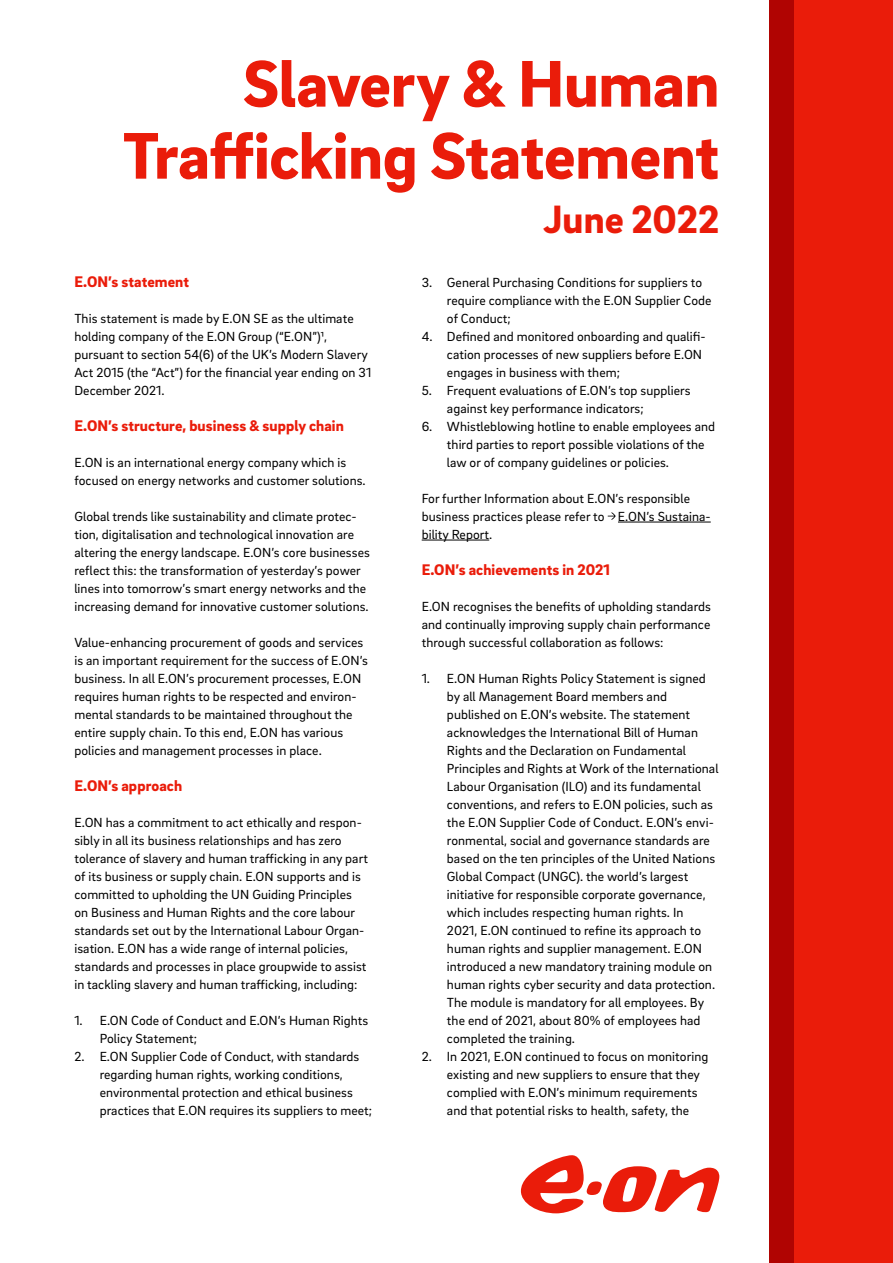
<style>
.page{position:relative;width:893px;height:1263px;background:#fff}
.page>*{position:absolute;margin:0;border:0;box-sizing:border-box;transform-origin:0 0}
.t1{font:900 67.5px/72px "EON Brix Sans";letter-spacing:-.01em;color:#ea1c0a;text-align:right}
.t2{font:900 40.5px "EON Brix Sans";color:#ea1c0a}
.t3{font:900 15.75px "EON Brix Sans";letter-spacing:.005em;color:#ea1c0a}
.t4{font:13.5px/18px "EON Brix Sans";letter-spacing:.005em;color:#000}
</style>
<div class="page">
<div style="left:794px;top:0;width:99px;height:1263px;background:#ea1c0a"></div>
<div style="left:769px;top:0;width:25px;height:1263px;background:#b00402"></div>
<svg style="left:521px;top:1155px;width:198px;height:58px"></svg>
<hr style="left:618px;top:522px;width:93px;height:1px;background:#000">
<hr style="left:422px;top:540px;width:67px;height:1px;background:#000">
<svg style="left:608px;top:512px;width:8px;height:8px"></svg>
<h1 class="t1" style="left:122px;top:45px;width:598px">Slavery &amp; Human<br>Trafficking Statement</h1>
<p class="t3" style="left:74px;top:271px;width:116px">E.ON’s statement</p>
<p class="t4" style="left:74px;top:309px;width:298px">This statement is made by E.ON SE as the ultimate holding company of the E.ON Group (“E.ON”)1, pursuant to section 54(6) of the UK’s Modern Slavery Act 2015 (the “Act”) for the financial year ending on 31<br>December 2021.</p>
<p class="t3" style="left:74px;top:415px;width:271px">E.ON’s structure, business &amp; supply chain</p>
<p class="t4" style="left:74px;top:453px;width:293px">E.ON is an international energy company which is focused on energy networks and customer solutions.</p>
<p class="t4" style="left:74px;top:507px;width:297px">Global trends like sustainability and climate protec&shy;tion, digitalisation and technological innovation are altering the energy landscape. E.ON’s core businesses reflect this: the transformation of yesterday’s power lines into tomorrow’s smart energy networks and the increasing demand for innovative customer solutions.</p>
<p class="t4" style="left:74px;top:632px;width:295px">Value-enhancing procurement of goods and services is an important requirement for the success of E.ON’s business. In all E.ON’s procurement processes, E.ON requires human rights to be respected and environ&shy;mental standards to be maintained throughout the entire supply chain. To this end, E.ON has various policies and management processes in place.</p>
<p class="t3" style="left:74px;top:775px;width:109px">E.ON’s approach</p>
<p class="t4" style="left:74px;top:813px;width:295px">E.ON has a commitment to act ethically and respon&shy;sibly in all its business relationships and has zero tolerance of slavery and human trafficking in any part of its business or supply chain. E.ON supports and is committed to upholding the UN Guiding Principles on Business and Human Rights and the core labour standards set out by the International Labour Organ&shy;isation. E.ON has a wide range of internal policies, standards and processes in place groupwide to assist in tackling slavery and human trafficking, including:</p>
<p class="t4" style="left:100px;top:1010px;width:270px;text-indent:-25px">1. E.ON Code of Conduct and E.ON’s Human Rights<br>Policy Statement;</p>
<p class="t4" style="left:100px;top:1046px;width:274px;text-indent:-25px">2. E.ON Supplier Code of Conduct, with standards regarding human rights, working conditions, environmental protection and ethical business practices that E.ON requires its suppliers to meet;</p>
<h2 class="t2" style="left:543px;top:192px;width:178px">June 2022</h2>
<p class="t4" style="left:447px;top:273px;width:266px;text-indent:-25px">3. General Purchasing Conditions for suppliers to require compliance with the E.ON Supplier Code of Conduct;</p>
<p class="t4" style="left:447px;top:327px;width:260px;text-indent:-25px">4. Defined and monitored onboarding and qualifi&shy;cation processes of new suppliers before E.ON engages in business with them;</p>
<p class="t4" style="left:447px;top:380px;width:245px;text-indent:-25px">5. Frequent evaluations of E.ON’s top suppliers against key performance indicators;</p>
<p class="t4" style="left:447px;top:416px;width:270px;text-indent:-25px">6. Whistleblowing hotline to enable employees and third parties to report possible violations of the law or of company guidelines or policies.</p>
<p class="t4" style="left:422px;top:488px;width:291px">For further Information about E.ON’s responsible business practices please refer to E.ON’s Sustaina&shy;bility Report.</p>
<p class="t3" style="left:422px;top:559px;width:190px">E.ON’s achievements in 2021</p>
<p class="t4" style="left:422px;top:597px;width:291px;text-align:justify">E.ON recognises the benefits of upholding standards and continually improving supply chain performance through successful collaboration as follows:</p>
<p class="t4" style="left:447px;top:669px;width:273px;text-indent:-25px">1. E.ON Human Rights Policy Statement is signed by all Management Board members and published on E.ON’s website. The statement acknowledges the International Bill of Human Rights and the Declaration on Fundamental Principles and Rights at Work of the International Labour Organisation (ILO) and its fundamental conventions, and refers to E.ON policies, such as the E.ON Supplier Code of Conduct. E.ON’s envi&shy;ronmental, social and governance standards are based on the ten principles of the United Nations Global Compact (UNGC). the world’s largest initiative for responsible corporate governance, which includes respecting human rights. In<br>2021, E.ON continued to refine its approach to human rights and supplier management. E.ON introduced a new mandatory training module on human rights cyber security and data protection.<br>The module is mandatory for all employees. By the end of 2021, about 80% of employees had completed the training.</p>
<p class="t4" style="left:447px;top:1046px;width:263px;text-indent:-25px">2. In 2021, E.ON continued to focus on monitoring existing and new suppliers to ensure that they complied with E.ON’s minimum requirements and that potential risks to health, safety, the</p>
</div>
